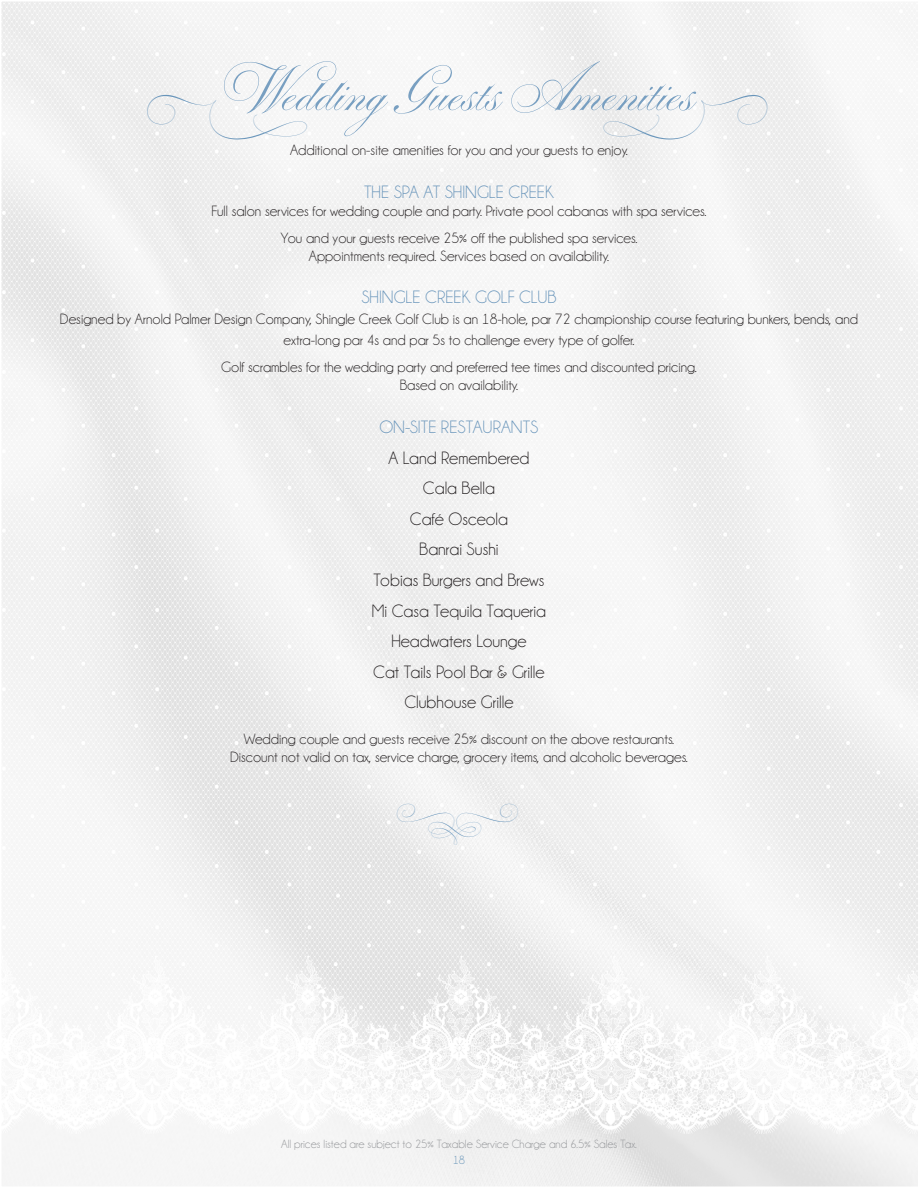
<style>
.page{position:relative;width:918px;height:1188px;background:#fff}
.page>*{position:absolute;margin:0;border:0;box-sizing:border-box;transform-origin:0 0}
.t1{font:75px "Parfumerie Script Old Style";color:#789fc1}
.t2{font:18px "Champagne&Limousines";color:#231f20}
.t3{font:18px "Champagne&Limousines";color:#6794ba}
.t4{font:15px/21px "Champagne&Limousines";color:#231f20;text-align:center}
.t5{font:12px "Champagne&Limousines";color:#939598}
.t6{font:12px "Champagne&Limousines";color:#6794b8}
</style>
<div class="page">
<svg style="left:2px;top:1134px;width:916px;height:53px"></svg>
<img style="left:1px;top:2px;width:917px;height:1132px">
<div style="left:141px;top:95px;width:171px;height:45px;background:#f4f4f4"></div>
<svg style="left:598px;top:95px;width:177px;height:45px"></svg>
<svg style="left:393px;top:804px;width:129px;height:41px"></svg>
<p class="t1" style="left:224px;top:40px;width:474px">Wedding Guests Amenities</p>
<p class="t4" style="left:290px;top:140px;width:339px">Additional on-site amenities for you and your guests to enjoy.</p>
<p class="t3" style="left:364px;top:183px;width:191px">THE SPA AT SHINGLE CREEK</p>
<p class="t4" style="left:212px;top:200px;width:496px">Full salon services for wedding couple and party. Private pool cabanas with spa services.</p>
<p class="t4" style="left:281px;top:227px;width:358px">You and your guests receive 25% off the published spa services.</p>
<p class="t4" style="left:309px;top:245px;width:302px">Appointments required. Services based on availability.</p>
<p class="t3" style="left:361px;top:288px;width:197px">SHINGLE CREEK GOLF CLUB</p>
<p class="t4" style="left:60px;top:309px;width:800px">Designed by Arnold Palmer Design Company, Shingle Creek Golf Club is an 18-hole, par 72 championship course featuring bunkers, bends, and extra-long par 4s and par 5s to challenge every type of golfer.</p>
<p class="t4" style="left:221px;top:357px;width:477px">Golf scrambles for the wedding party and preferred tee times and discounted pricing.</p>
<p class="t4" style="left:400px;top:375px;width:120px">Based on availability.</p>
<p class="t3" style="left:379px;top:418px;width:161px">ON-SITE RESTAURANTS</p>
<p class="t2" style="left:389px;top:449px;width:142px">A Land Remembered</p>
<p class="t2" style="left:423px;top:479px;width:74px">Cala Bella</p>
<p class="t2" style="left:410px;top:510px;width:100px">Café Osceola</p>
<p class="t2" style="left:419px;top:540px;width:81px">Banrai Sushi</p>
<p class="t2" style="left:373px;top:571px;width:173px">Tobias Burgers and Brews</p>
<p class="t2" style="left:372px;top:602px;width:176px">Mi Casa Tequila Taqueria</p>
<p class="t2" style="left:391px;top:632px;width:137px">Headwaters Lounge</p>
<p class="t2" style="left:373px;top:663px;width:173px">Cat Tails Pool Bar &amp; Grille</p>
<p class="t2" style="left:404px;top:693px;width:111px">Clubhouse Grille</p>
<p class="t4" style="left:244px;top:729px;width:432px">Wedding couple and guests receive 25% discount on the above restaurants.</p>
<p class="t4" style="left:230px;top:747px;width:459px">Discount not valid on tax, service charge, grocery items, and alcoholic beverages.</p>
<p class="t5" style="left:281px;top:1138px;width:357px">All prices listed are subject to 25% Taxable Service Charge and 6.5% Sales Tax.</p>
<p class="t6" style="left:453px;top:1154px;width:14px">18</p>
</div>
